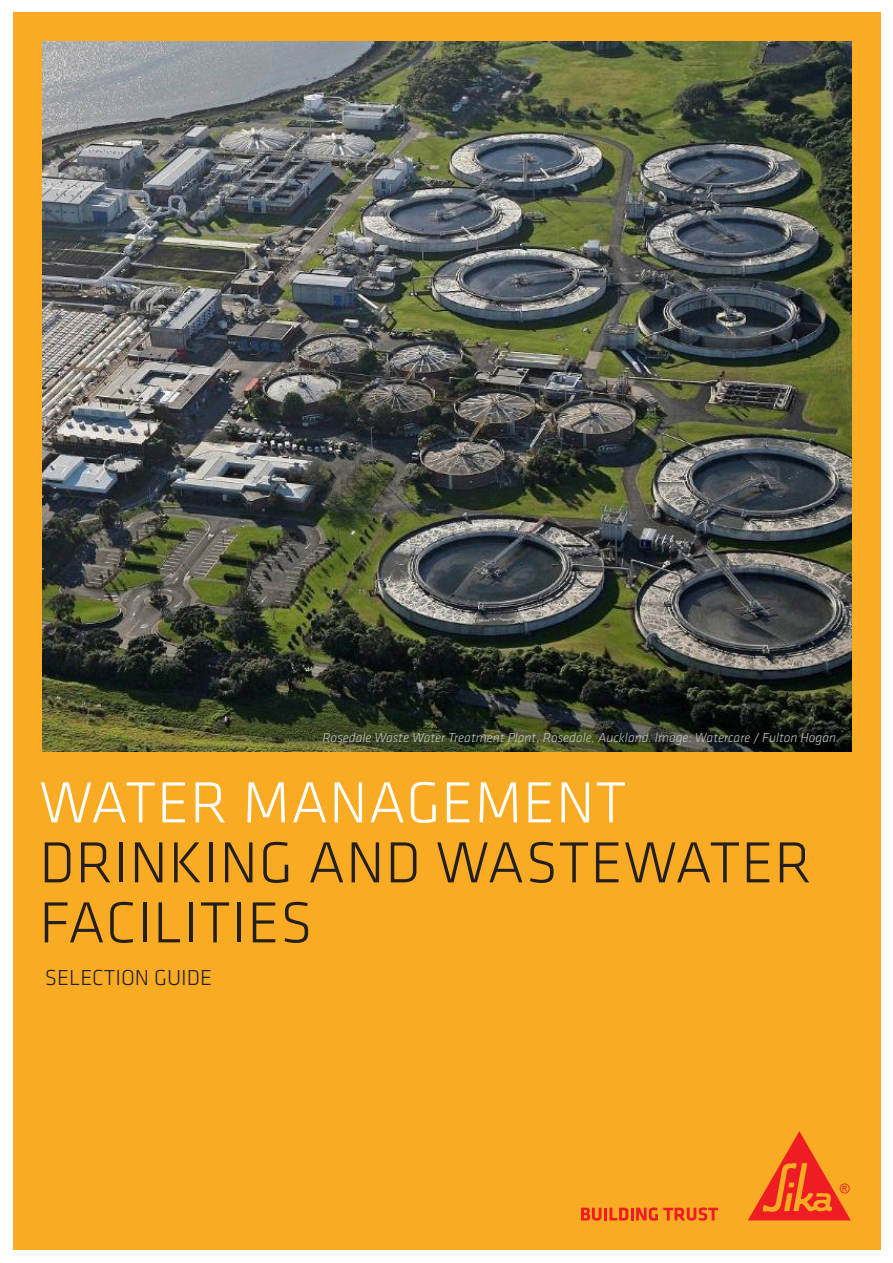
<style>
.page{position:relative;width:893px;height:1263px;background:#fff}
.page>*{position:absolute;margin:0;border:0;box-sizing:border-box;transform-origin:0 0}
.SI_Klavica_COVER_Titel{font:300 60px/60px "Klavika";letter-spacing:.015em;color:#231f20}
.SI_Klavica_COVER_Titel-2{font:300 60px "Klavika";letter-spacing:.015em;color:#fff}
.SI_Klavica_COVER_Subline{font:300 22.5px "Klavika";color:#231f20}
.t1{font:italic 300 13.5px "Klavika";color:#c7c8ca}
</style>
<div class="page">
<div style="left:13px;top:13px;width:868px;height:1237px;background:#faab24"></div>
<svg style="left:581px;top:1207px;width:137px;height:14px"></svg>
<svg style="left:748px;top:1131px;width:103px;height:89px"></svg>
<img style="left:42px;top:41px;width:809px;height:711px">
<p class="t1" style="left:322px;top:730px;width:518px">Rosedale Waste Water Treatment Plant, Rosedale, Auckland. Image: Watercare / Fulton Hogan.</p>
<p class="SI_Klavica_COVER_Titel-2" style="left:39px;top:770px;width:589px">WATER MANAGEMENT</p>
<p class="SI_Klavica_COVER_Titel" style="left:39px;top:833px;width:774px">DRINKING AND WASTEWATER<br>FACILITIES</p>
<p class="SI_Klavica_COVER_Subline" style="left:45px;top:965px;width:169px">SELECTION GUIDE</p>
</div>
